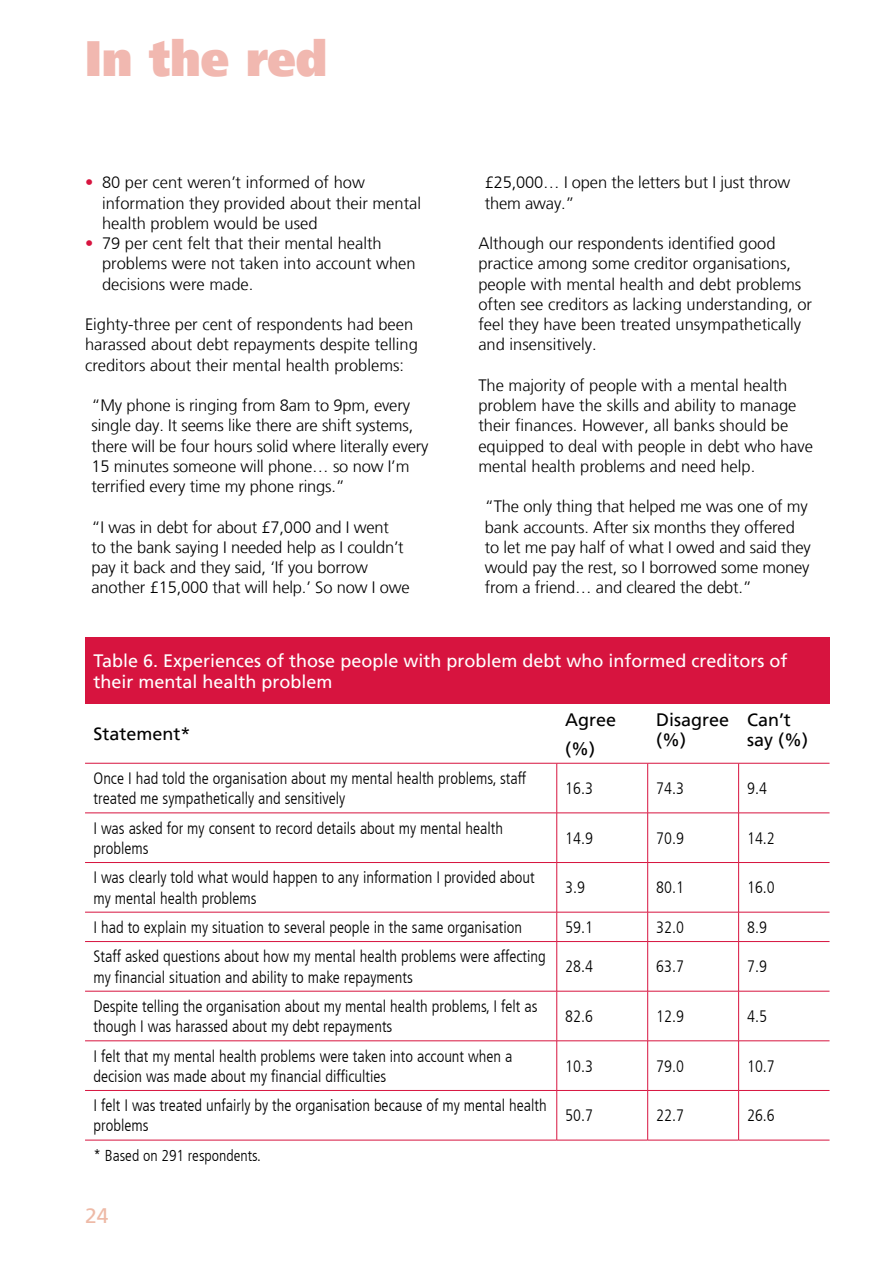
<style>
.page{position:relative;width:893px;height:1263px;background:#fff}
.page>*{position:absolute;margin:0;border:0;box-sizing:border-box;transform-origin:0 0}
.t1{font:900 49.5px "Frutiger LT";color:#f1b8b0;scale:.91 1}
.t2{font:21px "Frutiger LT";color:#eebaa7}
.t3{font:18px/20.2px "Frutiger LT";color:#fff}
.t4{font:18px/20.2px "Frutiger LT";color:#000}
.t5{font:300 16.5px/20.2px "Frutiger LT";color:#000}
.t6{font:300 condensed 16.5px/20.2px "Frutiger LT";color:#000}
.t7{font:300 condensed 15.75px "Frutiger LT";color:#000}
.s1{color:#d7143f}
</style>
<div class="page">
<div style="left:85px;top:637px;width:744px;height:67px;background:#d7143f"></div>
<hr style="left:556px;top:763px;width:1px;height:50px;background:#d7143f">
<hr style="left:647px;top:763px;width:1px;height:50px;background:#d7143f">
<hr style="left:738px;top:763px;width:1px;height:50px;background:#d7143f">
<hr style="left:85px;top:813px;width:472px;height:1px;background:#d7143f">
<hr style="left:557px;top:813px;width:91px;height:1px;background:#d7143f">
<hr style="left:556px;top:813px;width:1px;height:49px;background:#d7143f">
<hr style="left:648px;top:813px;width:91px;height:1px;background:#d7143f">
<hr style="left:647px;top:813px;width:1px;height:49px;background:#d7143f">
<hr style="left:739px;top:813px;width:90px;height:1px;background:#d7143f">
<hr style="left:738px;top:813px;width:1px;height:49px;background:#d7143f">
<hr style="left:85px;top:862px;width:472px;height:1px;background:#d7143f">
<hr style="left:557px;top:862px;width:91px;height:1px;background:#d7143f">
<hr style="left:556px;top:863px;width:1px;height:49px;background:#d7143f">
<hr style="left:648px;top:862px;width:91px;height:1px;background:#d7143f">
<hr style="left:647px;top:863px;width:1px;height:49px;background:#d7143f">
<hr style="left:739px;top:862px;width:90px;height:1px;background:#d7143f">
<hr style="left:738px;top:863px;width:1px;height:49px;background:#d7143f">
<hr style="left:85px;top:912px;width:472px;height:1px;background:#d7143f">
<hr style="left:557px;top:912px;width:91px;height:1px;background:#d7143f">
<svg style="left:556px;top:912px;width:1px;height:29px"></svg>
<hr style="left:648px;top:912px;width:91px;height:1px;background:#d7143f">
<svg style="left:647px;top:912px;width:1px;height:29px"></svg>
<hr style="left:739px;top:912px;width:90px;height:1px;background:#d7143f">
<svg style="left:738px;top:912px;width:1px;height:29px"></svg>
<hr style="left:85px;top:941px;width:472px;height:1px;background:#d7143f">
<hr style="left:557px;top:941px;width:91px;height:1px;background:#d7143f">
<hr style="left:556px;top:942px;width:1px;height:49px;background:#d7143f">
<hr style="left:648px;top:941px;width:91px;height:1px;background:#d7143f">
<hr style="left:647px;top:942px;width:1px;height:49px;background:#d7143f">
<hr style="left:739px;top:941px;width:90px;height:1px;background:#d7143f">
<hr style="left:738px;top:942px;width:1px;height:49px;background:#d7143f">
<hr style="left:85px;top:991px;width:472px;height:1px;background:#d7143f">
<hr style="left:557px;top:991px;width:91px;height:1px;background:#d7143f">
<hr style="left:556px;top:991px;width:1px;height:50px;background:#d7143f">
<hr style="left:648px;top:991px;width:91px;height:1px;background:#d7143f">
<hr style="left:647px;top:991px;width:1px;height:50px;background:#d7143f">
<hr style="left:739px;top:991px;width:90px;height:1px;background:#d7143f">
<hr style="left:738px;top:991px;width:1px;height:50px;background:#d7143f">
<hr style="left:85px;top:1040px;width:472px;height:1px;background:#d7143f">
<hr style="left:557px;top:1040px;width:91px;height:1px;background:#d7143f">
<hr style="left:556px;top:1041px;width:1px;height:49px;background:#d7143f">
<hr style="left:648px;top:1040px;width:91px;height:1px;background:#d7143f">
<hr style="left:647px;top:1041px;width:1px;height:49px;background:#d7143f">
<hr style="left:739px;top:1040px;width:90px;height:1px;background:#d7143f">
<hr style="left:738px;top:1041px;width:1px;height:49px;background:#d7143f">
<hr style="left:85px;top:1090px;width:472px;height:1px;background:#d7143f">
<hr style="left:557px;top:1090px;width:91px;height:1px;background:#d7143f">
<hr style="left:556px;top:1091px;width:1px;height:49px;background:#d7143f">
<hr style="left:648px;top:1090px;width:91px;height:1px;background:#d7143f">
<hr style="left:647px;top:1091px;width:1px;height:49px;background:#d7143f">
<hr style="left:739px;top:1090px;width:90px;height:1px;background:#d7143f">
<hr style="left:738px;top:1091px;width:1px;height:49px;background:#d7143f">
<hr style="left:85px;top:1140px;width:472px;height:1px;background:#d7143f">
<hr style="left:557px;top:1140px;width:91px;height:1px;background:#d7143f">
<hr style="left:648px;top:1140px;width:91px;height:1px;background:#d7143f">
<hr style="left:739px;top:1140px;width:90px;height:1px;background:#d7143f">
<hr style="left:85px;top:763px;width:472px;height:1px;background:#d7143f">
<hr style="left:557px;top:763px;width:91px;height:1px;background:#d7143f">
<hr style="left:648px;top:763px;width:91px;height:1px;background:#d7143f">
<hr style="left:739px;top:763px;width:90px;height:1px;background:#d7143f">
<p class="t1" style="left:85px;top:29px;width:268px">In the red</p>
<p class="t5" style="left:102px;top:173px;width:321px;text-indent:-17px"><span class="s1">•</span> 80 per cent weren’t informed of how information they provided about their mental health problem would be used</p>
<p class="t5" style="left:102px;top:233px;width:315px;text-indent:-17px"><span class="s1">•</span> 79 per cent felt that their mental health problems were not taken into account when decisions were made.</p>
<p class="t5" style="left:85px;top:314px;width:334px">Eighty-three per cent of respondents had been harassed about debt repayments despite telling creditors about their mental health problems:</p>
<p class="t5" style="left:91px;top:395px;width:339px">“My phone is ringing from 8am to 9pm, every single day. It seems like there are shift systems, there will be four hours solid where literally every 15 minutes someone will phone… so now I’m terrified every time my phone rings.”</p>
<p class="t5" style="left:91px;top:517px;width:320px">“I was in debt for about £7,000 and I went<br>to the bank saying I needed help as I couldn’t pay it back and they said, ‘If you borrow another £15,000 that will help.’ So now I owe</p>
<p class="t5" style="left:485px;top:173px;width:307px">£25,000… I open the letters but I just throw them away.”</p>
<p class="t5" style="left:478px;top:233px;width:335px">Although our respondents identified good practice among some creditor organisations, people with mental health and debt problems often see creditors as lacking understanding, or feel they have been treated unsympathetically and insensitively.</p>
<p class="t5" style="left:478px;top:375px;width:336px">The majority of people with a mental health problem have the skills and ability to manage their finances. However, all banks should be equipped to deal with people in debt who have mental health problems and need help.</p>
<p class="t5" style="left:485px;top:497px;width:328px">“The only thing that helped me was one of my bank accounts. After six months they offered to let me pay half of what I owed and said they would pay the rest, so I borrowed some money from a friend… and cleared the debt.”</p>
<p class="t3" style="left:94px;top:651px;width:695px">Table 6. Experiences of those people with problem debt who informed creditors of their mental health problem</p>
<p class="t4" style="left:94px;top:724px;width:99px">Statement*</p>
<p class="t4" style="left:565px;top:705px;width:53px;line-height:28.8px">Agree (%)</p>
<p class="t4" style="left:656px;top:710px;width:75px">Disagree (%)</p>
<p class="t4" style="left:747px;top:710px;width:63px">Can’t say (%)</p>
<p class="t6" style="left:94px;top:768px;width:434px">Once I had told the organisation about my mental health problems, staff treated me sympathetically and sensitively</p>
<p class="t6" style="left:565px;top:779px;width:29px">16.3</p>
<p class="t6" style="left:656px;top:779px;width:29px">74.3</p>
<p class="t6" style="left:747px;top:779px;width:21px">9.4</p>
<p class="t6" style="left:94px;top:818px;width:411px">I was asked for my consent to record details about my mental health problems</p>
<p class="t6" style="left:565px;top:828px;width:29px">14.9</p>
<p class="t6" style="left:656px;top:828px;width:29px">70.9</p>
<p class="t6" style="left:747px;top:828px;width:29px">14.2</p>
<p class="t6" style="left:94px;top:868px;width:443px">I was clearly told what would happen to any information I provided about my mental health problems</p>
<p class="t6" style="left:565px;top:878px;width:21px">3.9</p>
<p class="t6" style="left:656px;top:878px;width:29px">80.1</p>
<p class="t6" style="left:747px;top:878px;width:29px">16.0</p>
<p class="t6" style="left:94px;top:917px;width:430px">I had to explain my situation to several people in the same organisation</p>
<p class="t6" style="left:565px;top:917px;width:29px">59.1</p>
<p class="t6" style="left:656px;top:917px;width:29px">32.0</p>
<p class="t6" style="left:747px;top:917px;width:21px">8.9</p>
<p class="t6" style="left:94px;top:947px;width:454px">Staff asked questions about how my mental health problems were affecting my financial situation and ability to make repayments</p>
<p class="t6" style="left:565px;top:957px;width:29px">28.4</p>
<p class="t6" style="left:656px;top:957px;width:29px">63.7</p>
<p class="t6" style="left:747px;top:957px;width:21px">7.9</p>
<p class="t6" style="left:94px;top:996px;width:445px">Despite telling the organisation about my mental health problems, I felt as though I was harassed about my debt repayments</p>
<p class="t6" style="left:565px;top:1006px;width:29px">82.6</p>
<p class="t6" style="left:656px;top:1006px;width:29px">12.9</p>
<p class="t6" style="left:747px;top:1006px;width:21px">4.5</p>
<p class="t6" style="left:94px;top:1046px;width:420px">I felt that my mental health problems were taken into account when a decision was made about my financial difficulties</p>
<p class="t6" style="left:565px;top:1056px;width:29px">10.3</p>
<p class="t6" style="left:656px;top:1056px;width:29px">79.0</p>
<p class="t6" style="left:747px;top:1056px;width:29px">10.7</p>
<p class="t6" style="left:94px;top:1096px;width:455px">I felt I was treated unfairly by the organisation because of my mental health problems</p>
<p class="t6" style="left:565px;top:1106px;width:29px">50.7</p>
<p class="t6" style="left:656px;top:1106px;width:29px">22.7</p>
<p class="t6" style="left:747px;top:1106px;width:29px">26.6</p>
<p class="t7" style="left:94px;top:1146px;width:169px">* Based on 291 respondents.</p>
<p class="t2" style="left:85px;top:1204px;width:25px">24</p>
</div>
